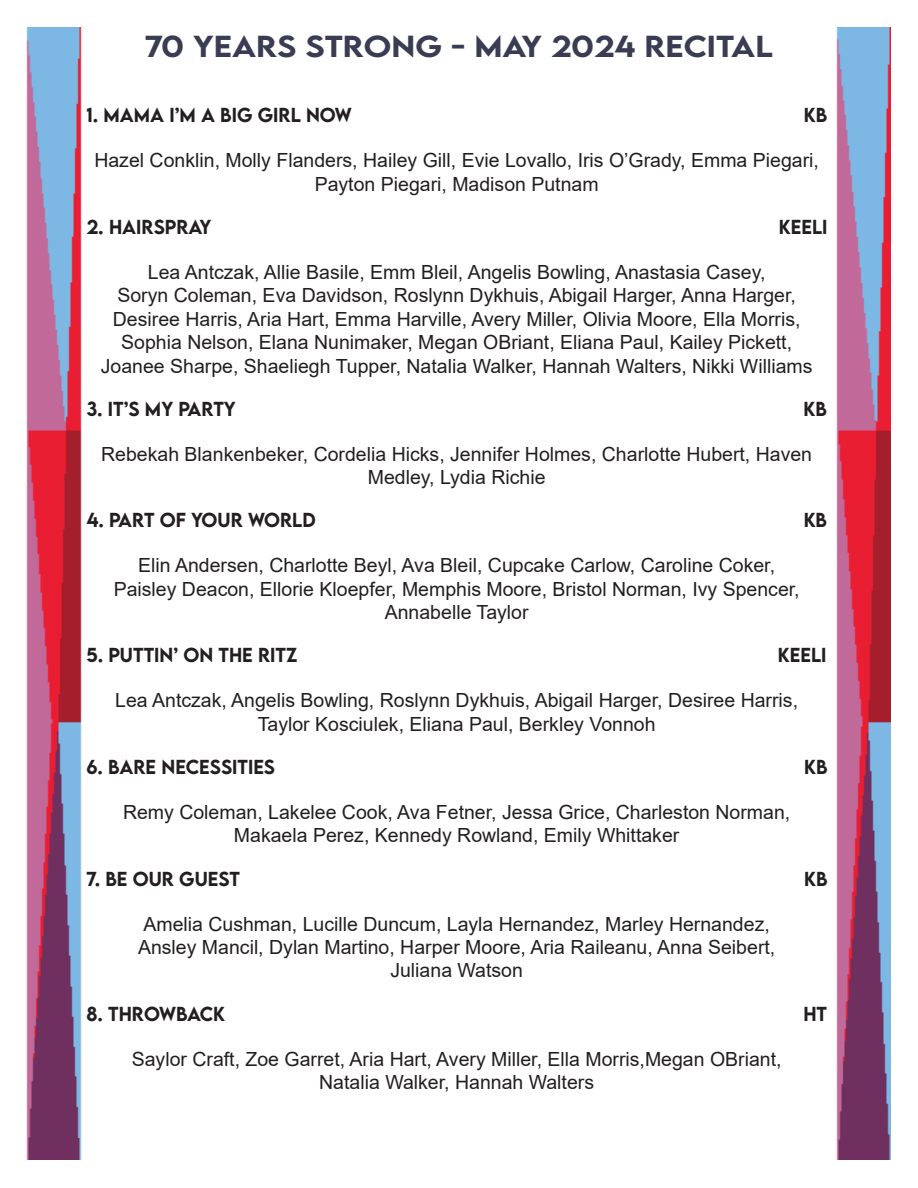
<style>
.page{position:relative;width:918px;height:1188px;background:#fff}
.page>*{position:absolute;margin:0;border:0;box-sizing:border-box;transform-origin:0 0}
.t1{font:500 27px "LEMONMILK";color:#393c52;scale:1.15 1}
.t2{font:19.5px/23.4px "Arial";color:#231f20;text-align:center}
.t3{font:500 18px "LEMONMILK";color:#231f20}
</style>
<div class="page">
<img style="left:26px;top:27px;width:865px;height:1132px">
<p class="t1" style="left:145px;top:29px;width:78px">70 YEARS</p>
<p class="t1" style="left:306px;top:29px;width:21px">STRONG</p>
<p class="t1" style="left:451px;top:29px;width:41px">- MAY</p>
<p class="t1" style="left:551px;top:29px;width:100px">2024 REC</p>
<p class="t1" style="left:707px;top:29px;width:26px">ITAL</p>
<p class="t3" style="left:86px;top:104px;width:50px">1. MAMA</p>
<p class="t3" style="left:169px;top:104px;width:168px">I’M A BIG GIRL NOW</p>
<p class="t3" style="left:804px;top:104px;width:25px">KB</p>
<p class="t2" style="left:94px;top:149px;width:726px">Hazel Conklin, Molly Flanders, Hailey Gill, Evie Lovallo, Iris O’Grady, Emma Piegari,</p>
<p class="t2" style="left:315px;top:172px;width:285px">Payton Piegari, Madison Putnam</p>
<p class="t3" style="left:86px;top:215px;width:68px">2. HAIRSPRAY</p>
<p class="t3" style="left:779px;top:215px;width:50px">KEELI</p>
<p class="t2" style="left:148px;top:260px;width:619px">Lea Antczak, Allie Basile, Emm Bleil, Angelis Bowling, Anastasia Casey,</p>
<p class="t2" style="left:117px;top:284px;width:680px">Soryn Coleman, Eva Davidson, Roslynn Dykhuis, Abigail Harger, Anna Harger,</p>
<p class="t2" style="left:113px;top:307px;width:689px">Desiree Harris, Aria Hart, Emma Harville, Avery Miller, Olivia Moore, Ella Morris,</p>
<p class="t2" style="left:121px;top:331px;width:672px">Sophia Nelson, Elana Nunimaker, Megan OBriant, Eliana Paul, Kailey Pickett,</p>
<p class="t2" style="left:101px;top:354px;width:713px">Joanee Sharpe, Shaeliegh Tupper, Natalia Walker, Hannah Walters, Nikki Williams</p>
<p class="t3" style="left:86px;top:397px;width:115px">3. IT’S MY PARTY</p>
<p class="t3" style="left:804px;top:397px;width:25px">KB</p>
<p class="t2" style="left:101px;top:442px;width:712px">Rebekah Blankenbeker, Cordelia Hicks, Jennifer Holmes, Charlotte Hubert, Haven<br>Medley, Lydia Richie</p>
<p class="t3" style="left:86px;top:509px;width:45px">4. PART</p>
<p class="t3" style="left:160px;top:509px;width:57px">OF YOUR</p>
<p class="t3" style="left:248px;top:509px;width:30px">WORLD</p>
<p class="t3" style="left:804px;top:509px;width:25px">KB</p>
<p class="t2" style="left:138px;top:554px;width:638px">Elin Andersen, Charlotte Beyl, Ava Bleil, Cupcake Carlow, Caroline Coker,</p>
<p class="t2" style="left:114px;top:577px;width:688px">Paisley Deacon, Ellorie Kloepfer, Memphis Moore, Bristol Norman, Ivy Spencer,</p>
<p class="t2" style="left:385px;top:601px;width:145px">Annabelle Taylor</p>
<p class="t3" style="left:86px;top:644px;width:46px">5. PUTT</p>
<p class="t3" style="left:154px;top:644px;width:145px">IN’ ON THE RITZ</p>
<p class="t3" style="left:778px;top:644px;width:12px">KEEL</p>
<p class="t3" style="left:821px;top:644px;width:7px">I</p>
<p class="t2" style="left:115px;top:689px;width:684px">Lea Antczak, Angelis Bowling, Roslynn Dykhuis, Abigail Harger, Desiree Harris,</p>
<p class="t2" style="left:258px;top:712px;width:399px">Taylor Kosciulek, Eliana Paul, Berkley Vonnoh</p>
<p class="t3" style="left:86px;top:755px;width:46px">6. BARE</p>
<p class="t3" style="left:161px;top:755px;width:26px">NECESS</p>
<p class="t3" style="left:232px;top:755px;width:33px">ITIES</p>
<p class="t3" style="left:804px;top:755px;width:25px">KB</p>
<p class="t2" style="left:123px;top:800px;width:669px">Remy Coleman, Lakelee Cook, Ava Fetner, Jessa Grice, Charleston Norman,</p>
<p class="t2" style="left:234px;top:824px;width:447px">Makaela Perez, Kennedy Rowland, Emily Whittaker</p>
<p class="t3" style="left:86px;top:867px;width:121px">7. BE OUR GUEST</p>
<p class="t3" style="left:804px;top:867px;width:12px">KB</p>
<p class="t2" style="left:143px;top:912px;width:628px">Amelia Cushman, Lucille Duncum, Layla Hernandez, Marley Hernandez,</p>
<p class="t2" style="left:138px;top:935px;width:639px">Ansley Mancil, Dylan Martino, Harper Moore, Aria Raileanu, Anna Seibert,</p>
<p class="t2" style="left:390px;top:959px;width:134px">Juliana Watson</p>
<p class="t3" style="left:86px;top:1002px;width:47px">8. THROWBACK</p>
<p class="t3" style="left:803px;top:1002px;width:13px">HT</p>
<p class="t2" style="left:132px;top:1047px;width:651px">Saylor Craft, Zoe Garret, Aria Hart, Avery Miller, Ella Morris,Megan OBriant,</p>
<p class="t2" style="left:319px;top:1070px;width:276px">Natalia Walker, Hannah Walters</p>
</div>
